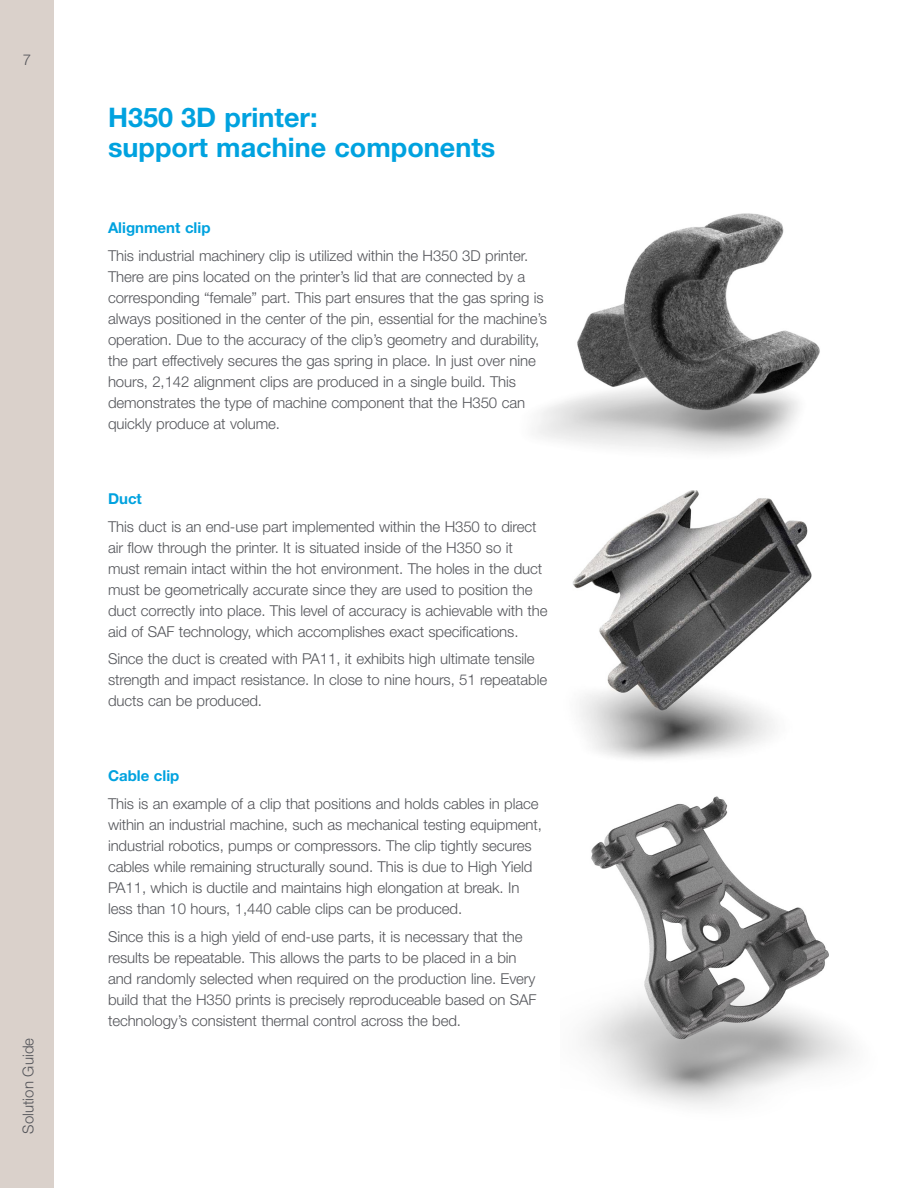
<style>
.page{position:relative;width:918px;height:1188px;background:#fff}
.page>*{position:absolute;margin:0;border:0;box-sizing:border-box;transform-origin:0 0}
.t1{font:700 27px/30px "Helvetica Neue LT Std";color:#00a2df}
.t2{font:300 15px/21px "Helvetica Neue LT Std";letter-spacing:-.005em;color:#54555a}
.t3{font:700 15px "Helvetica Neue LT Std";color:#00a2df}
</style>
<div class="page">
<div style="left:0;top:0;width:54px;height:1188px;background:#dad1cb"></div>
<img style="left:583px;top:796px;width:270px;height:310px">
<img style="left:537px;top:213px;width:283px;height:239px">
<img style="left:572px;top:490px;width:240px;height:270px">
<p class="t2" style="left:23px;top:49px;width:10px">7</p>
<p class="t2" style="left:17px;top:1134px;width:98px;rotate:-90deg">Solution Guide</p>
<h1 class="t1" style="left:108px;top:102px;width:389px">H350 3D printer:<br>support machine components</h1>
<p class="t3" style="left:108px;top:219px;width:104px">Alignment clip</p>
<p class="t2" style="left:108px;top:245px;width:441px">This industrial machinery clip is utilized within the H350 3D printer.<br>There are pins located on the printer’s lid that are connected by a corresponding “female” part. This part ensures that the gas spring is always positioned in the center of the pin, essential for the machine’s operation. Due to the accuracy of the clip’s geometry and durability, the part effectively secures the gas spring in place. In just over nine hours, 2,142 alignment clips are produced in a single build. This demonstrates the type of machine component that the H350 can quickly produce at volume.</p>
<p class="t3" style="left:108px;top:489px;width:35px">Duct</p>
<p class="t2" style="left:108px;top:516px;width:441px">This duct is an end-use part implemented within the H350 to direct air flow through the printer. It is situated inside of the H350 so it must remain intact within the hot environment. The holes in the duct must be geometrically accurate since they are used to position the duct correctly into place. This level of accuracy is achievable with the aid of SAF technology, which accomplishes exact specifications.</p>
<p class="t2" style="left:108px;top:648px;width:441px">Since the duct is created with PA11, it exhibits high ultimate tensile strength and impact resistance. In close to nine hours, 51 repeatable ducts can be produced.</p>
<p class="t3" style="left:108px;top:767px;width:73px">Cable clip</p>
<p class="t2" style="left:108px;top:793px;width:435px">This is an example of a clip that positions and holds cables in place within an industrial machine, such as mechanical testing equipment, industrial robotics, pumps or compressors. The clip tightly secures cables while remaining structurally sound. This is due to High Yield PA11, which is ductile and maintains high elongation at break. In less than 10 hours, 1,440 cable clips can be produced.</p>
<p class="t2" style="left:108px;top:926px;width:430px">Since this is a high yield of end-use parts, it is necessary that the results be repeatable. This allows the parts to be placed in a bin and randomly selected when required on the production line. Every build that the H350 prints is precisely reproduceable based on SAF technology’s consistent thermal control across the bed.</p>
</div>
